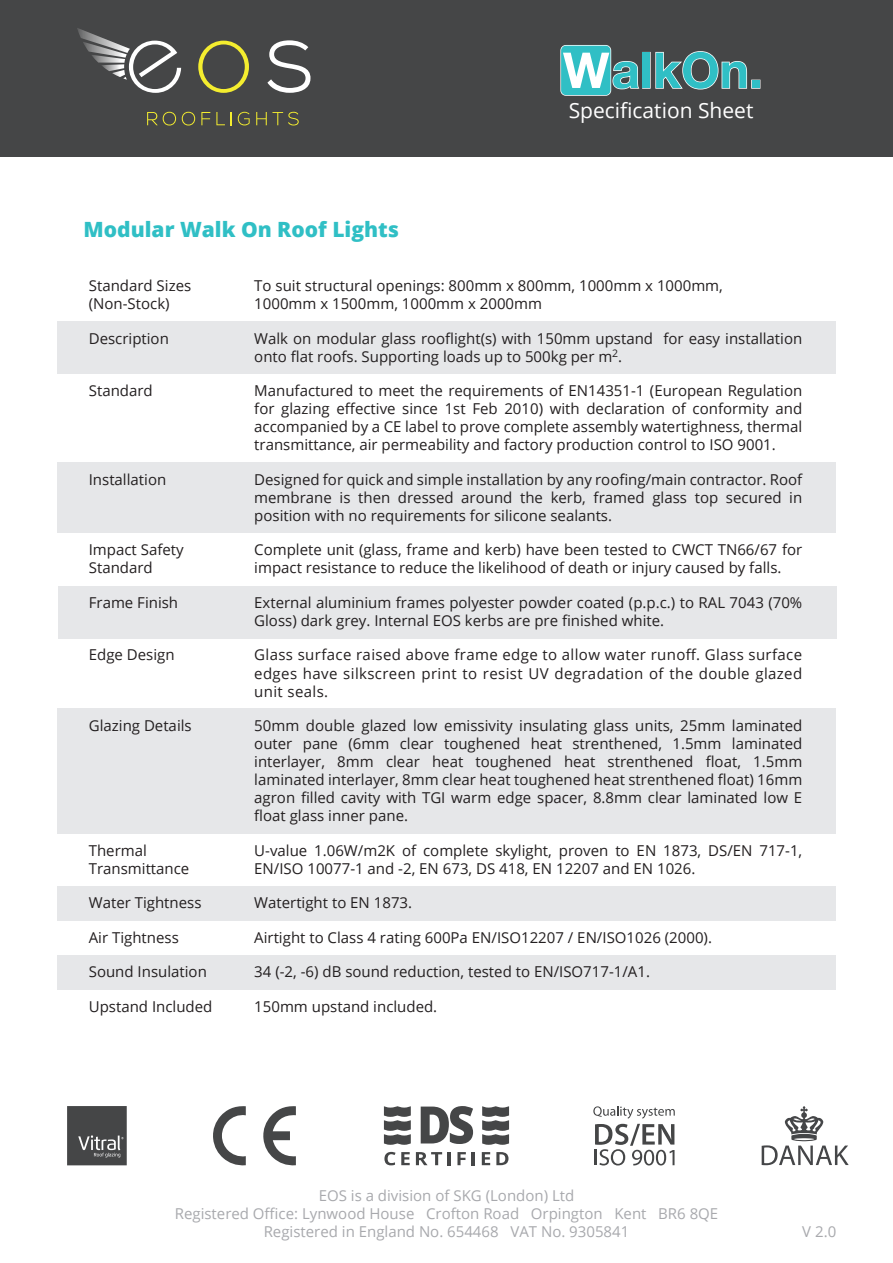
<style>
.page{position:relative;width:893px;height:1263px;background:#fff}
.page>*{position:absolute;margin:0;border:0;box-sizing:border-box;transform-origin:0 0}
.t1{font:800 21px "Open Sans";color:#30bfc5}
.t2{font:21px "Open Sans";color:#fff}
.t3{font:15px/18px "Open Sans";color:#231f20}
.t4{font:15px/18px "Open Sans";color:#a8a9ad;text-align:center}
</style>
<div class="page">
<div style="left:67px;top:1106px;width:60px;height:59px;background:#454647"></div>
<svg style="left:78px;top:1135px;width:45px;height:22px"></svg>
<svg style="left:421px;top:1106px;width:52px;height:38px"></svg>
<svg style="left:384px;top:1152px;width:26px;height:13px"></svg>
<svg style="left:416px;top:1152px;width:26px;height:13px"></svg>
<svg style="left:448px;top:1152px;width:3px;height:13px"></svg>
<svg style="left:457px;top:1152px;width:9px;height:13px"></svg>
<svg style="left:472px;top:1152px;width:3px;height:13px"></svg>
<svg style="left:482px;top:1152px;width:8px;height:13px"></svg>
<svg style="left:496px;top:1152px;width:12px;height:13px"></svg>
<svg style="left:384px;top:1106px;width:27px;height:39px"></svg>
<svg style="left:482px;top:1106px;width:27px;height:39px"></svg>
<svg style="left:593px;top:1106px;width:82px;height:12px"></svg>
<svg style="left:595px;top:1124px;width:79px;height:41px"></svg>
<svg style="left:762px;top:1106px;width:87px;height:59px"></svg>
<svg style="left:213px;top:1106px;width:33px;height:60px"></svg>
<svg style="left:263px;top:1106px;width:33px;height:60px"></svg>
<div style="left:58px;top:321px;width:778px;height:53px;background:#e6e7e9"></div>
<div style="left:58px;top:463px;width:778px;height:70px;background:#e6e7e9"></div>
<div style="left:59px;top:586px;width:778px;height:53px;background:#e6e7e9"></div>
<div style="left:58px;top:708px;width:778px;height:126px;background:#e6e7e9"></div>
<div style="left:58px;top:886px;width:778px;height:34px;background:#e6e7e9"></div>
<div style="left:58px;top:955px;width:778px;height:34px;background:#e6e7e9"></div>
<div style="left:0;top:0;width:893px;height:156px;background:#454647"></div>
<svg style="left:102px;top:64px;width:10px;height:7px"></svg>
<svg style="left:94px;top:58px;width:18px;height:5px"></svg>
<svg style="left:92px;top:53px;width:20px;height:5px"></svg>
<svg style="left:77px;top:28px;width:35px;height:25px"></svg>
<svg style="left:112px;top:41px;width:69px;height:52px"></svg>
<svg style="left:198px;top:41px;width:51px;height:52px"></svg>
<svg style="left:147px;top:112px;width:29px;height:14px"></svg>
<svg style="left:182px;top:112px;width:13px;height:14px"></svg>
<svg style="left:201px;top:112px;width:9px;height:13px"></svg>
<svg style="left:216px;top:112px;width:9px;height:13px"></svg>
<svg style="left:231px;top:112px;width:1px;height:13px"></svg>
<svg style="left:238px;top:112px;width:12px;height:13px"></svg>
<svg style="left:256px;top:112px;width:43px;height:13px"></svg>
<svg style="left:267px;top:40px;width:44px;height:53px"></svg>
<div style="left:560px;top:45px;width:51px;height:51px;border:2px solid #fff;border-radius:5px"></div>
<div style="left:751px;top:80px;width:9px;height:9px;border:2px solid #fff"></div>
<div style="left:561px;top:46px;width:49px;height:49px;background:#30bfc5;border-radius:5px"></div>
<svg style="left:563px;top:53px;width:77px;height:37px"></svg>
<div style="left:643px;top:53px;width:7px;height:35px;background:#30bfc5"></div>
<svg style="left:655px;top:51px;width:93px;height:39px"></svg>
<div style="left:752px;top:80px;width:8px;height:8px;background:#30bfc5"></div>
<h1 class="t2" style="left:569px;top:96px;width:186px">Specification Sheet</h1>
<h1 class="t1" style="left:84px;top:213px;width:317px">Modular Walk On Roof Lights</h1>
<p class="t3" style="left:89px;top:277px;width:104px">Standard Sizes (Non-Stock)</p>
<p class="t3" style="left:89px;top:329px;width:82px">Description</p>
<p class="t3" style="left:89px;top:382px;width:65px">Standard</p>
<p class="t3" style="left:254px;top:277px;width:470px">To suit structural openings: 800mm x 800mm, 1000mm x 1000mm,<br>1000mm x 1500mm, 1000mm x 2000mm</p>
<p class="t3" style="left:254px;top:329px;width:549px">Walk on modular glass rooflight(s) with 150mm upstand for easy installation onto flat roofs. Supporting loads up to 500kg per m<sup>2</sup>.</p>
<p class="t3" style="left:254px;top:382px;width:549px;text-align:justify">Manufactured to meet the requirements of EN14351-1 (European Regulation for glazing effective since 1st Feb 2010) with declaration of conformity and accompanied by a CE label to prove complete assembly watertighness, thermal transmittance, air permeability and factory production control to ISO 9001.</p>
<p class="t3" style="left:254px;top:470px;width:549px;text-align:justify">Designed for quick and simple installation by any roofing/main contractor. Roof membrane is then dressed around the kerb, framed glass top secured in position with no requirements for silicone sealants.</p>
<p class="t3" style="left:254px;top:541px;width:549px">Complete unit (glass, frame and kerb) have been tested to CWCT TN66/67 for impact resistance to reduce the likelihood of death or injury caused by falls.</p>
<p class="t3" style="left:254px;top:593px;width:549px">External aluminium frames polyester powder coated (p.p.c.) to RAL 7043 (70%<br>Gloss) dark grey. Internal EOS kerbs are pre finished white.</p>
<p class="t3" style="left:254px;top:646px;width:549px;text-align:justify">Glass surface raised above frame edge to allow water runoff. Glass surface edges have silkscreen print to resist UV degradation of the double glazed unit seals.</p>
<p class="t3" style="left:254px;top:716px;width:549px;text-align:justify">50mm double glazed low emissivity insulating glass units, 25mm laminated outer pane (6mm clear toughened heat strenthened, 1.5mm laminated interlayer, 8mm clear heat toughened heat strenthened float, 1.5mm laminated interlayer, 8mm clear heat toughened heat strenthened float) 16mm agron filled cavity with TGI warm edge spacer, 8.8mm clear laminated low E float glass inner pane.</p>
<p class="t3" style="left:254px;top:841px;width:549px">U-value 1.06W/m2K of complete skylight, proven to EN 1873, DS/EN 717-1,<br>EN/ISO 10077-1 and -2, EN 673, DS 418, EN 12207 and EN 1026.</p>
<p class="t3" style="left:254px;top:893px;width:159px">Watertight to EN 1873.</p>
<p class="t3" style="left:254px;top:928px;width:459px">Airtight to Class 4 rating 600Pa EN/ISO12207 / EN/ISO1026 (2000).</p>
<p class="t3" style="left:254px;top:962px;width:397px">34 (-2, -6) dB sound reduction, tested to EN/ISO717-1/A1.</p>
<p class="t3" style="left:254px;top:997px;width:184px">150mm upstand included.</p>
<p class="t3" style="left:89px;top:470px;width:79px">Installation</p>
<p class="t3" style="left:89px;top:541px;width:96px">Impact Safety<br>Standard</p>
<p class="t3" style="left:89px;top:593px;width:91px">Frame Finish</p>
<p class="t3" style="left:89px;top:646px;width:87px">Edge Design</p>
<p class="t3" style="left:89px;top:716px;width:104px">Glazing Details</p>
<p class="t3" style="left:89px;top:841px;width:102px">Thermal<br>Transmittance</p>
<p class="t3" style="left:89px;top:893px;width:114px">Water Tightness</p>
<p class="t3" style="left:89px;top:928px;width:92px">Air Tightness</p>
<p class="t3" style="left:89px;top:962px;width:120px">Sound Insulation</p>
<p class="t3" style="left:89px;top:997px;width:125px">Upstand Included</p>
<p class="t4" style="left:175px;top:1186px;width:545px">EOS is a division of SKG (London) Ltd<br>Registered Office: Lynwood House Crofton Road Orpington Kent BR6 8QE<br>Registered in England No. 654468 VAT No. 9305841</p>
<p class="t4" style="left:802px;top:1222px;width:35px">V 2.0</p>
</div>
